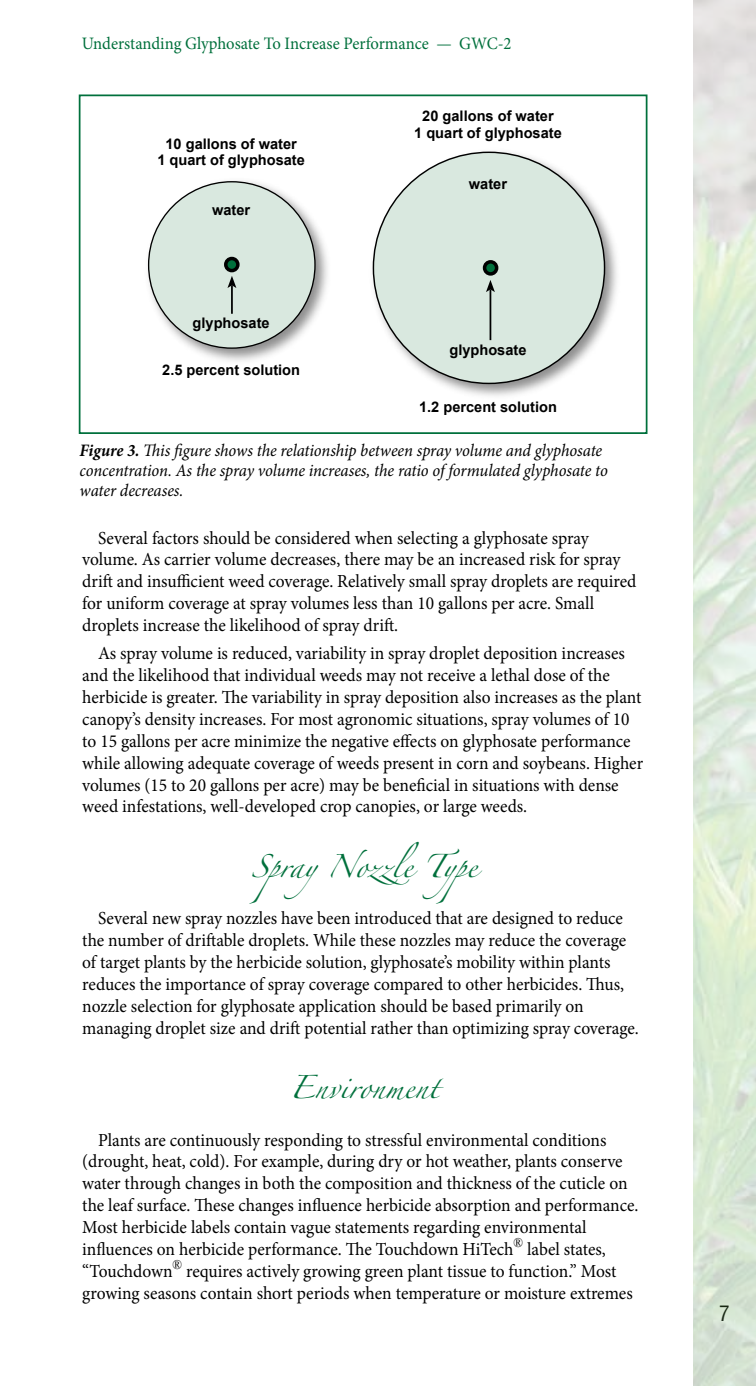
<style>
.page{position:relative;width:756px;height:1386px;background:#fff}
.page>*{position:absolute;margin:0;border:0;box-sizing:border-box;transform-origin:0 0}
.t1{font:21px "Zapfino";color:#00703c}
.t2{font:18.38px/21.9px "Minion Pro";color:#000;scale:.95 1}
.t3{font:italic 17.5px/20.1px "Minion Pro";letter-spacing:-.01em;color:#000;scale:.95 1}
.t4{font:17.5px "Minion Pro";letter-spacing:-.005em;color:#00703c;scale:.95 1}
.t5{font:700 14.53px/16.3px "Arial";color:#000;text-align:center}
.s1{font-weight:700}
</style>
<div class="page">
<div style="left:143px;top:176px;width:189px;height:190px;background:#000;opacity:.45"></div>
<div style="left:149px;top:182px;width:166px;height:166px;background:#d9e8df;border-radius:50%"></div>
<div style="left:226px;top:259px;width:12px;height:12px;background:#00703c;border-radius:50%"></div>
<div style="left:224px;top:257px;width:16px;height:15px;border:4px solid #000;border-radius:50%"></div>
<hr style="left:231px;top:285px;width:2px;height:29px;background:#000">
<svg style="left:227px;top:276px;width:9px;height:12px"></svg>
<div style="left:368px;top:147px;width:255px;height:255px;background:#000;opacity:.45"></div>
<div style="left:373px;top:152px;width:232px;height:231px;background:#d9e8df;border-radius:50%"></div>
<div style="left:485px;top:262px;width:12px;height:12px;background:#00703c;border-radius:50%"></div>
<div style="left:483px;top:260px;width:15px;height:16px;border:4px solid #000;border-radius:50%"></div>
<hr style="left:490px;top:289px;width:1px;height:51px;background:#000">
<svg style="left:486px;top:280px;width:9px;height:12px"></svg>
<div style="left:79px;top:94px;width:569px;height:340px;border:2px solid #00703c"></div>
<svg style="left:720px;top:1305px;width:9px;height:16px"></svg>
<p class="t4" style="left:82px;top:32px;width:454px">Understanding Glyphosate To Increase Performance — GWC-2</p>
<p class="t5" style="left:157px;top:136px;width:149px">10 gallons of water<br>1 quart of glyphosate</p>
<p class="t5" style="left:212px;top:202px;width:40px">water</p>
<p class="t5" style="left:193px;top:315px;width:79px">glyphosate</p>
<p class="t5" style="left:162px;top:362px;width:139px">2.5 percent solution</p>
<p class="t5" style="left:414px;top:108px;width:149px">20 gallons of water<br>1 quart of glyphosate</p>
<p class="t5" style="left:469px;top:176px;width:40px">water</p>
<p class="t5" style="left:449px;top:342px;width:79px">glyphosate</p>
<p class="t5" style="left:419px;top:398px;width:139px">1.2 percent solution</p>
<p class="t3" style="left:80px;top:440px;width:558px"><span class="s1">Figure 3.</span> This figure shows the relationship between spray volume and glyphosate concentration. As the spray volume increases, the ratio of formulated glyphosate to water decreases.</p>
<p class="t2" style="left:82px;top:527px;width:585px;text-indent:16px">Several factors should be considered when selecting a glyphosate spray volume. As carrier volume decreases, there may be an increased risk for spray drift and insufficient weed coverage. Relatively small spray droplets are required for uniform coverage at spray volumes less than 10 gallons per acre. Small droplets increase the likelihood of spray drift.</p>
<p class="t2" style="left:82px;top:643px;width:592px;text-indent:16px">As spray volume is reduced, variability in spray droplet deposition increases and the likelihood that individual weeds may not receive a lethal dose of the herbicide is greater. The variability in spray deposition also increases as the plant canopy’s density increases. For most agronomic situations, spray volumes of 10 to 15 gallons per acre minimize the negative effects on glyphosate performance while allowing adequate coverage of weeds present in corn and soybeans. Higher volumes (15 to 20 gallons per acre) may be beneficial in situations with dense weed infestations, well-developed crop canopies, or large weeds.</p>
<p class="t1" style="left:251px;top:858px;width:242px">Spr ayN o zzle Type</p>
<p class="t2" style="left:82px;top:908px;width:587px;text-indent:16px">Several new spray nozzles have been introduced that are designed to reduce the number of driftable droplets. While these nozzles may reduce the coverage of target plants by the herbicide solution, glyphosate’s mobility within plants reduces the importance of spray coverage compared to other herbicides. Thus, nozzle selection for glyphosate application should be based primarily on managing droplet size and drift potential rather than optimizing spray coverage.</p>
<p class="t1" style="left:289px;top:1079px;width:151px">Environment</p>
<p class="t2" style="left:82px;top:1129px;width:587px;text-indent:16px">Plants are continuously responding to stressful environmental conditions (drought, heat, cold). For example, during dry or hot weather, plants conserve water through changes in both the composition and thickness of the cuticle on the leaf surface. These changes influence herbicide absorption and performance.<br>Most herbicide labels contain vague statements regarding environmental influences on herbicide performance. The Touchdown HiTech<sup>®</sup> label states, “Touchdown<sup>®</sup> requires actively growing green plant tissue to function.” Most growing seasons contain short periods when temperature or moisture extremes</p>
</div>
